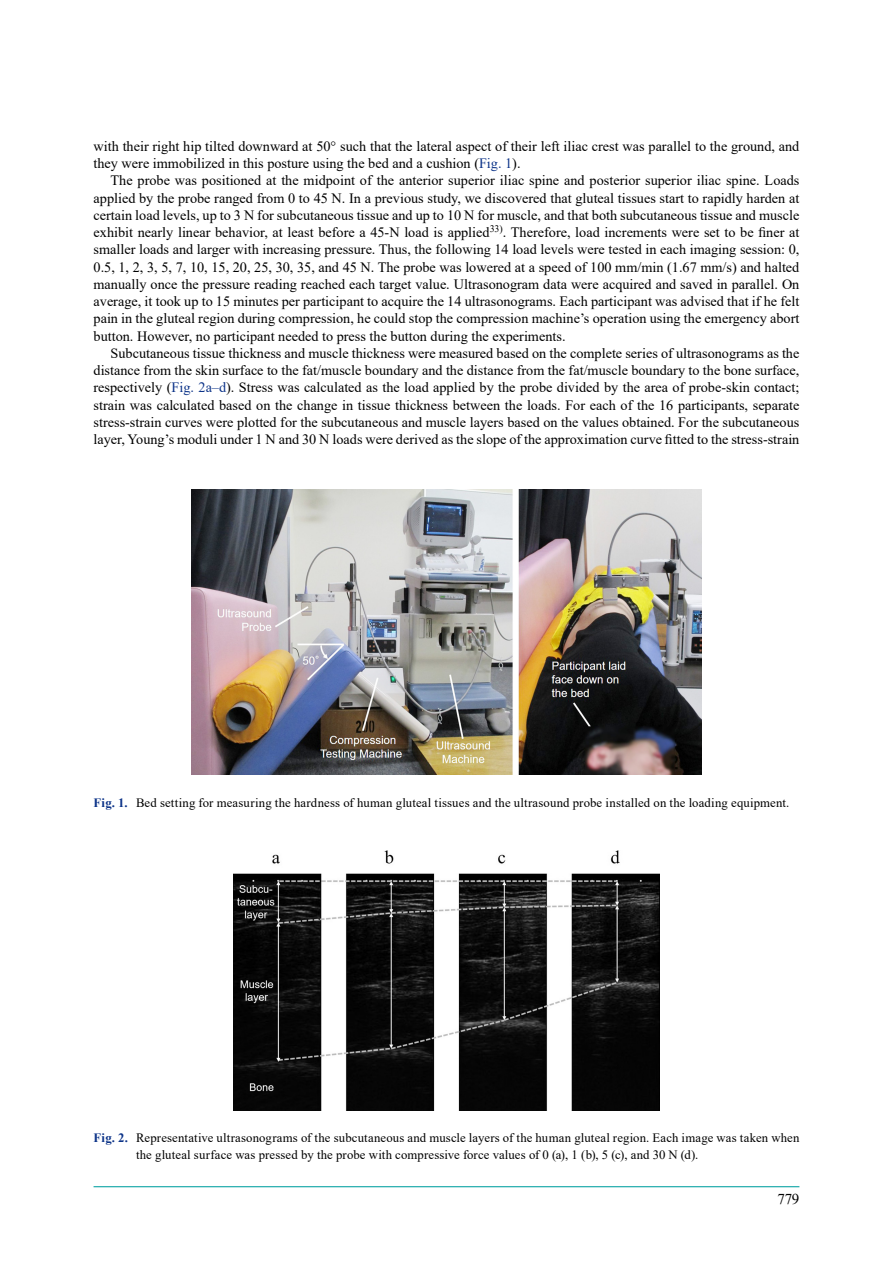
<style>
.page{position:relative;width:893px;height:1263px;background:#fff}
.page>*{position:absolute;margin:0;border:0;box-sizing:border-box;transform-origin:0 0}
.t1{font:15px "Times New Roman";color:#000}
.t2{font:14.25px/17.2px "Times New Roman";color:#000;text-align:justify}
.t3{font:12.75px/16.5px "Times New Roman";letter-spacing:.01em;color:#000}
.s1{color:#0c3388}
.s2{font-weight:700;color:#0c3388}
</style>
<div class="page">
<hr style="left:94px;top:1186px;width:705px;height:1px;background:#009fa1">
<img style="left:191px;top:489px;width:511px;height:286px">
<img style="left:234px;top:850px;width:425px;height:260px">
<p class="t2" style="left:94px;top:137px;width:707px">with their right hip tilted downward at 50° such that the lateral aspect of their left iliac crest was parallel to the ground, and they were immobilized in this posture using the bed and a cushion (<span class="s1">Fig. 1</span>).</p>
<p class="t2" style="left:94px;top:171px;width:707px;text-indent:17px">The probe was positioned at the midpoint of the anterior superior iliac spine and posterior superior iliac spine. Loads applied by the probe ranged from 0 to 45 N. In a previous study, we discovered that gluteal tissues start to rapidly harden at certain load levels, up to 3 N for subcutaneous tissue and up to 10 N for muscle, and that both subcutaneous tissue and muscle exhibit nearly linear behavior, at least before a 45-N load is applied<sup>33)</sup>. Therefore, load increments were set to be finer at smaller loads and larger with increasing pressure. Thus, the following 14 load levels were tested in each imaging session: 0, 0.5, 1, 2, 3, 5, 7, 10, 15, 20, 25, 30, 35, and 45 N. The probe was lowered at a speed of 100 mm/min (1.67 mm/s) and halted manually once the pressure reading reached each target value. Ultrasonogram data were acquired and saved in parallel. On average, it took up to 15 minutes per participant to acquire the 14 ultrasonograms. Each participant was advised that if he felt pain in the gluteal region during compression, he could stop the compression machine’s operation using the emergency abort button. However, no participant needed to press the button during the experiments.</p>
<p class="t2" style="left:94px;top:344px;width:707px;text-indent:17px">Subcutaneous tissue thickness and muscle thickness were measured based on the complete series of ultrasonograms as the distance from the skin surface to the fat/muscle boundary and the distance from the fat/muscle boundary to the bone surface, respectively (<span class="s1">Fig. 2a–d</span>). Stress was calculated as the load applied by the probe divided by the area of probe-skin contact; strain was calculated based on the change in tissue thickness between the loads. For each of the 16 participants, separate stress-strain curves were plotted for the subcutaneous and muscle layers based on the values obtained. For the subcutaneous layer, Young’s moduli under 1 N and 30 N loads were derived as the slope of the approximation curve fitted to the stress-strain</p>
<p class="t3" style="left:94px;top:794px;width:697px"><span class="s2">Fig. 1.</span> Bed setting for measuring the hardness of human gluteal tissues and the ultrasound probe installed on the loading equipment.</p>
<p class="t3" style="left:136px;top:1129px;width:665px;text-indent:-42px"><span class="s2">Fig. 2.</span> Representative ultrasonograms of the subcutaneous and muscle layers of the human gluteal region. Each image was taken when the gluteal surface was pressed by the probe with compressive force values of 0 (a), 1 (b), 5 (c), and 30 N (d).</p>
<p class="t1" style="left:777px;top:1188px;width:23px">779</p>
</div>
